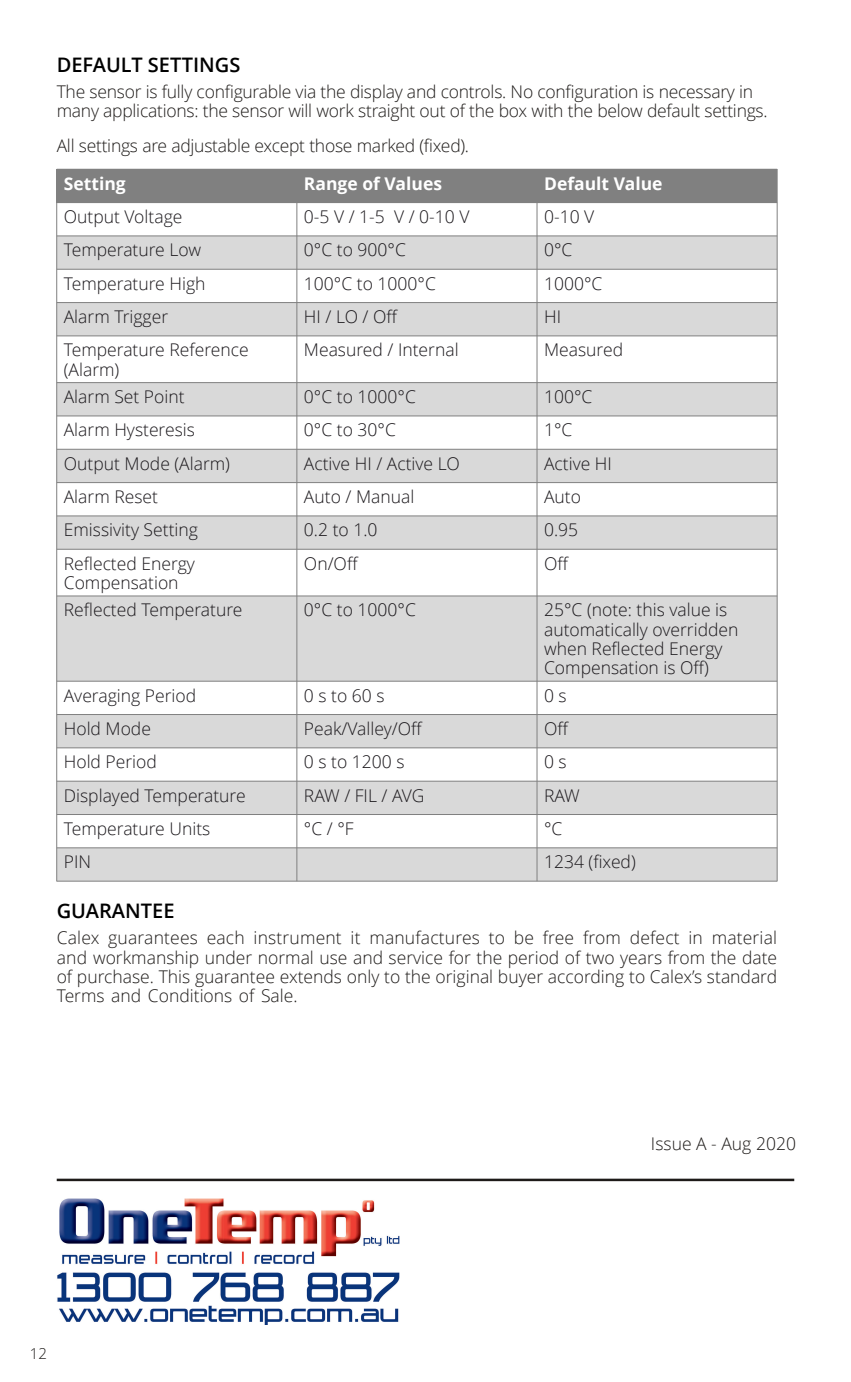
<style>
.page{position:relative;width:851px;height:1382px;background:#fff}
.page>*{position:absolute;margin:0;border:0;box-sizing:border-box;transform-origin:0 0}
.t1{font:600 20px "Open Sans";color:#000}
.t2{font:300 17.5px/19.2px "Open Sans";color:#1a171b}
.t3{font:300 17.5px/19.2px "Open Sans";letter-spacing:-.015em;color:#1e1b19}
.t4{font:700 17.5px "Open Sans";color:#fff}
.t5{font:300 17.5px "Open Sans";letter-spacing:.26em;color:#1a171b}
.t6{font:300 15px "Open Sans";color:#1e1b19}
</style>
<div class="page">
<hr style="left:57px;top:1179px;width:737px;height:2px;background:#1e1b19">
<div style="left:57px;top:169px;width:720px;height:34px;background:#808080"></div>
<svg style="left:57px;top:236px;width:719px;height:645px;fill:#d9d9d9"></svg>
<hr style="left:56px;top:169px;width:1px;height:712px;background:#808080">
<hr style="left:776px;top:169px;width:1px;height:712px;background:#808080">
<hr style="left:296px;top:169px;width:1px;height:712px;background:#808080">
<hr style="left:536px;top:169px;width:1px;height:712px;background:#808080">
<hr style="left:57px;top:235px;width:720px;height:1px;background:#808080">
<hr style="left:57px;top:269px;width:720px;height:1px;background:#808080">
<hr style="left:57px;top:302px;width:720px;height:1px;background:#808080">
<hr style="left:57px;top:335px;width:720px;height:1px;background:#808080">
<hr style="left:57px;top:382px;width:720px;height:1px;background:#808080">
<hr style="left:57px;top:415px;width:720px;height:1px;background:#808080">
<hr style="left:57px;top:449px;width:720px;height:1px;background:#808080">
<hr style="left:57px;top:482px;width:720px;height:1px;background:#808080">
<hr style="left:57px;top:515px;width:720px;height:1px;background:#808080">
<hr style="left:57px;top:549px;width:720px;height:1px;background:#808080">
<hr style="left:57px;top:596px;width:720px;height:1px;background:#808080">
<hr style="left:57px;top:681px;width:720px;height:1px;background:#808080">
<hr style="left:57px;top:714px;width:720px;height:1px;background:#808080">
<hr style="left:57px;top:747px;width:720px;height:1px;background:#808080">
<hr style="left:57px;top:781px;width:720px;height:1px;background:#808080">
<hr style="left:57px;top:814px;width:720px;height:1px;background:#808080">
<hr style="left:57px;top:847px;width:720px;height:1px;background:#808080">
<hr style="left:57px;top:881px;width:720px;height:1px;background:#808080">
<img style="left:57px;top:1199px;width:343px;height:126px">
<p class="t1" style="left:57px;top:57px;width:185px">DEFAULT SETTINGS</p>
<p class="t3" style="left:57px;top:84px;width:712px">The sensor is fully configurable via the display and controls. No configuration is necessary in many applications: the sensor will work straight out of the box with the below default settings.</p>
<p class="t3" style="left:57px;top:138px;width:414px">All settings are adjustable except those marked (fixed).</p>
<p class="t4" style="left:64px;top:176px;width:63px">Setting</p>
<p class="t4" style="left:304px;top:176px;width:140px">Range of Values</p>
<p class="t4" style="left:544px;top:176px;width:120px">Default Value</p>
<p class="t2" style="left:64px;top:209px;width:120px">Output Voltage</p>
<p class="t2" style="left:304px;top:209px;width:167px">0-5 V / 1-5 V / 0-10 V</p>
<p class="t2" style="left:544px;top:209px;width:52px">0-10 V</p>
<p class="t2" style="left:64px;top:242px;width:139px">Temperature Low</p>
<p class="t2" style="left:304px;top:242px;width:103px">0°C to 900°C</p>
<p class="t2" style="left:544px;top:242px;width:30px">0°C</p>
<p class="t2" style="left:64px;top:275px;width:143px">Temperature High</p>
<p class="t2" style="left:304px;top:275px;width:133px">100°C to 1000°C</p>
<p class="t2" style="left:544px;top:275px;width:60px">1000°C</p>
<p class="t2" style="left:64px;top:309px;width:106px">Alarm Trigger</p>
<p class="t2" style="left:304px;top:309px;width:95px">HI/LO/Off</p>
<p class="t2" style="left:544px;top:309px;width:18px">HI</p>
<p class="t2" style="left:64px;top:342px;width:186px">Temperature Reference (Alarm)</p>
<p class="t2" style="left:304px;top:342px;width:156px">Measured / Internal</p>
<p class="t2" style="left:544px;top:342px;width:80px">Measured</p>
<p class="t2" style="left:64px;top:389px;width:122px">Alarm Set Point</p>
<p class="t2" style="left:304px;top:389px;width:113px">0°C to 1000°C</p>
<p class="t2" style="left:544px;top:389px;width:50px">100°C</p>
<p class="t2" style="left:64px;top:422px;width:133px">Alarm Hysteresis</p>
<p class="t2" style="left:304px;top:422px;width:93px">0°C to 30°C</p>
<p class="t2" style="left:544px;top:422px;width:30px">1°C</p>
<p class="t2" style="left:64px;top:455px;width:168px">Output Mode (Alarm)</p>
<p class="t2" style="left:304px;top:455px;width:157px">Active HI / Active LO</p>
<p class="t2" style="left:544px;top:455px;width:69px">Active HI</p>
<p class="t2" style="left:64px;top:489px;width:96px">Alarm Reset</p>
<p class="t2" style="left:304px;top:489px;width:112px">Auto / Manual</p>
<p class="t2" style="left:544px;top:489px;width:38px">Auto</p>
<p class="t2" style="left:64px;top:522px;width:136px">Emissivity Setting</p>
<p class="t2" style="left:304px;top:522px;width:75px">0.2 to 1.0</p>
<p class="t2" style="left:544px;top:522px;width:36px">0.95</p>
<p class="t2" style="left:64px;top:555px;width:132px">Reflected Energy<br>Compensation</p>
<p class="t2" style="left:304px;top:555px;width:56px">On/Off</p>
<p class="t2" style="left:544px;top:555px;width:26px">Off</p>
<p class="t2" style="left:64px;top:602px;width:180px">Reflected Temperature</p>
<p class="t2" style="left:304px;top:602px;width:113px">0°C to 1000°C</p>
<p class="t2" style="left:544px;top:602px;width:196px">25°C (note: this value is automatically overridden when Reflected Energy<br>Compensation is Off)</p>
<p class="t2" style="left:64px;top:687px;width:134px">Averaging Period</p>
<p class="t5" style="left:304px;top:688px;width:82px">0sto60s</p>
<p class="t2" style="left:544px;top:687px;width:24px">0 s</p>
<p class="t2" style="left:64px;top:721px;width:89px">Hold Mode</p>
<p class="t2" style="left:304px;top:721px;width:120px">Peak/Valley/Off</p>
<p class="t2" style="left:544px;top:721px;width:26px">Off</p>
<p class="t2" style="left:64px;top:754px;width:95px">Hold Period</p>
<p class="t2" style="left:304px;top:754px;width:102px">0 s to 1200 s</p>
<p class="t2" style="left:544px;top:754px;width:24px">0 s</p>
<p class="t2" style="left:64px;top:787px;width:183px">Displayed Temperature</p>
<p class="t2" style="left:304px;top:787px;width:122px">RAW / FIL / AVG</p>
<p class="t2" style="left:544px;top:787px;width:37px">RAW</p>
<p class="t2" style="left:64px;top:821px;width:148px">Temperature Units</p>
<p class="t2" style="left:304px;top:821px;width:51px">°C / °F</p>
<p class="t2" style="left:544px;top:821px;width:20px">°C</p>
<p class="t2" style="left:64px;top:854px;width:29px">PIN</p>
<p class="t2" style="left:544px;top:854px;width:93px">1234 (fixed)</p>
<p class="t1" style="left:57px;top:903px;width:119px">GUARANTEE</p>
<p class="t3" style="left:57px;top:930px;width:721px;text-align:justify">Calex guarantees each instrument it manufactures to be free from defect in material and workmanship under normal use and service for the period of two years from the date of purchase. This guarantee extends only to the original buyer according to Calex’s standard Terms and Conditions of Sale.</p>
<p class="t3" style="left:651px;top:1136px;width:146px">Issue A - Aug 2020</p>
<p class="t6" style="left:30px;top:1347px;width:19px">12</p>
</div>
